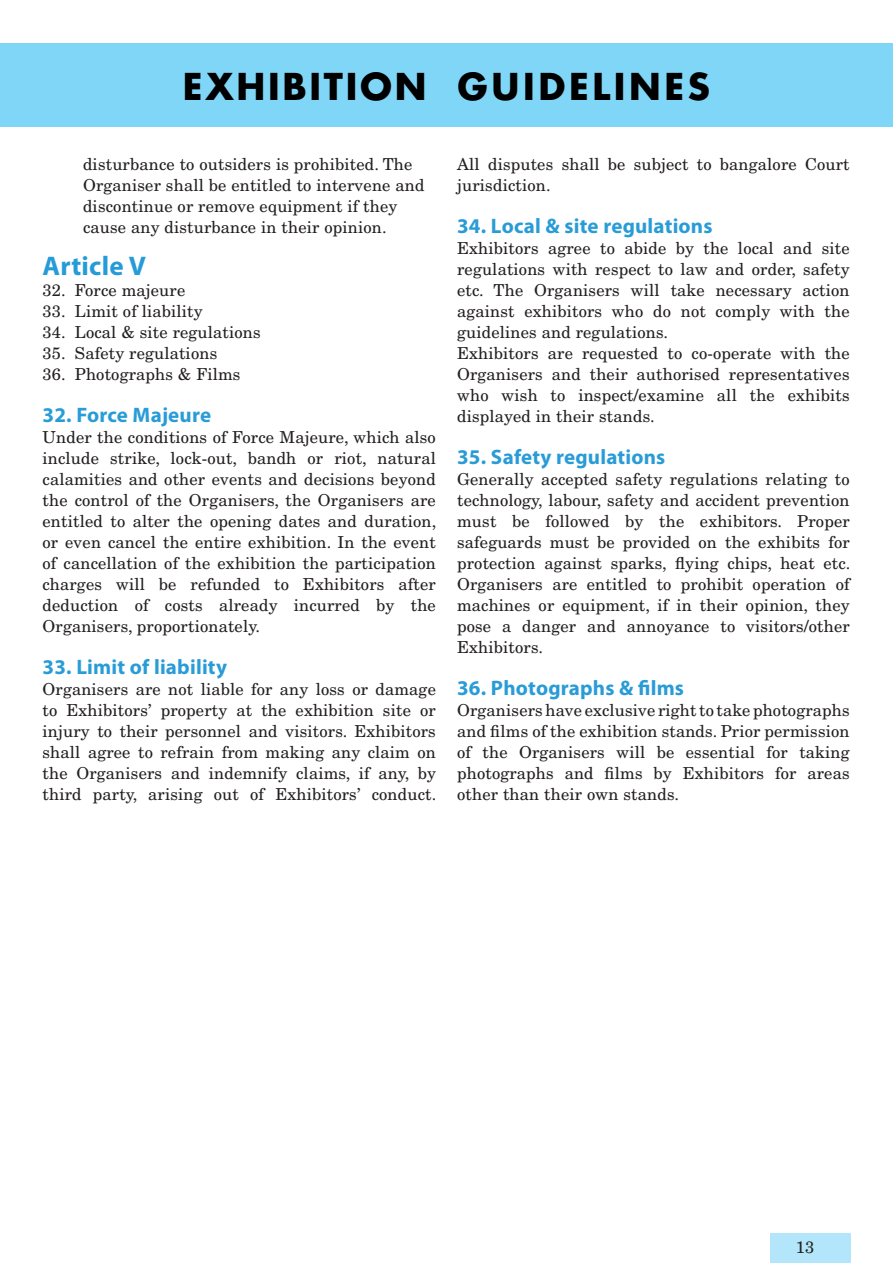
<style>
.page{position:relative;width:893px;height:1263px;background:#fff}
.page>*{position:absolute;margin:0;border:0;box-sizing:border-box;transform-origin:0 0}
.t1{font:700 36px "Futura";letter-spacing:.085em;color:#000}
.t2{font:700 27px "Myriad Pro";letter-spacing:.01em;color:#259bd7}
.Sub_Heading{font:700 21px "Myriad Pro";letter-spacing:.01em;color:#299cd7}
.Paragraph{font:16.5px/21px "New Century Schlbk LT Std";letter-spacing:.01em;color:#231f20;text-align:justify}
</style>
<div class="page">
<div style="left:770px;top:1233px;width:80px;height:30px;background:#b3e6fa"></div>
<div style="left:0;top:43px;width:893px;height:84px;background:#80d6f7"></div>
<hr style="left:0;top:43px;width:1px;height:84px;background:#00aeef">
<h1 class="t1" style="left:183px;top:61px;width:529px">EXHIBITION GUIDELINES</h1>
<p class="Paragraph" style="left:83px;top:153px;width:343px;text-align:left">disturbance to outsiders is prohibited. The Organiser shall be entitled to intervene and discontinue or remove equipment if they cause any disturbance in their opinion.</p>
<p class="t2" style="left:43px;top:248px;width:105px">Article V</p>
<p class="Paragraph" style="left:43px;top:279px;width:144px">32. Force majeure</p>
<p class="Paragraph" style="left:43px;top:300px;width:162px">33. Limit of liability</p>
<p class="Paragraph" style="left:43px;top:321px;width:220px">34. Local &amp; site regulations</p>
<p class="Paragraph" style="left:43px;top:342px;width:176px">35. Safety regulations</p>
<p class="Paragraph" style="left:43px;top:363px;width:200px">36. Photographs &amp; Films</p>
<p class="Sub_Heading" style="left:43px;top:401px;width:170px">32. Force Majeure</p>
<p class="Paragraph" style="left:43px;top:426px;width:395px">Under the conditions of Force Majeure, which also include strike, lock-out, bandh or riot, natural calamities and other events and decisions beyond the control of the Organisers, the Organisers are entitled to alter the opening dates and duration, or even cancel the entire exhibition. In the event of cancellation of the exhibition the participation charges will be refunded to Exhibitors after deduction of costs already incurred by the Organisers, proportionately.</p>
<p class="Sub_Heading" style="left:43px;top:653px;width:186px">33. Limit of liability</p>
<p class="Paragraph" style="left:43px;top:678px;width:395px">Organisers are not liable for any loss or damage to Exhibitors’ property at the exhibition site or injury to their personnel and visitors. Exhibitors shall agree to refrain from making any claim on the Organisers and indemnify claims, if any, by third party, arising out of Exhibitors’ conduct.</p>
<p class="Paragraph" style="left:457px;top:153px;width:394px">All disputes shall be subject to bangalore Court jurisdiction.</p>
<p class="Sub_Heading" style="left:457px;top:212px;width:257px">34. Local &amp; site regulations</p>
<p class="Paragraph" style="left:457px;top:237px;width:394px">Exhibitors agree to abide by the local and site regulations with respect to law and order, safety etc. The Organisers will take necessary action against exhibitors who do not comply with the guidelines and regulations.</p>
<p class="Paragraph" style="left:457px;top:342px;width:394px">Exhibitors are requested to co-operate with the Organisers and their authorised representatives who wish to inspect/examine all the exhibits displayed in their stands.</p>
<p class="Sub_Heading" style="left:457px;top:443px;width:210px">35. Safety regulations</p>
<p class="Paragraph" style="left:457px;top:468px;width:395px">Generally accepted safety regulations relating to technology, labour, safety and accident prevention must be followed by the exhibitors. Proper safeguards must be provided on the exhibits for protection against sparks, flying chips, heat etc.<br>Organisers are entitled to prohibit operation of machines or equipment, if in their opinion, they pose a danger and annoyance to visitors/other Exhibitors.</p>
<p class="Sub_Heading" style="left:457px;top:674px;width:228px">36. Photographs &amp; films</p>
<p class="Paragraph" style="left:457px;top:699px;width:394px">Organisers have exclusive right to take photographs and films of the exhibition stands. Prior permission of the Organisers will be essential for taking photographs and films by Exhibitors for areas other than their own stands.</p>
<p class="Paragraph" style="left:796px;top:1236px;width:20px">13</p>
</div>
